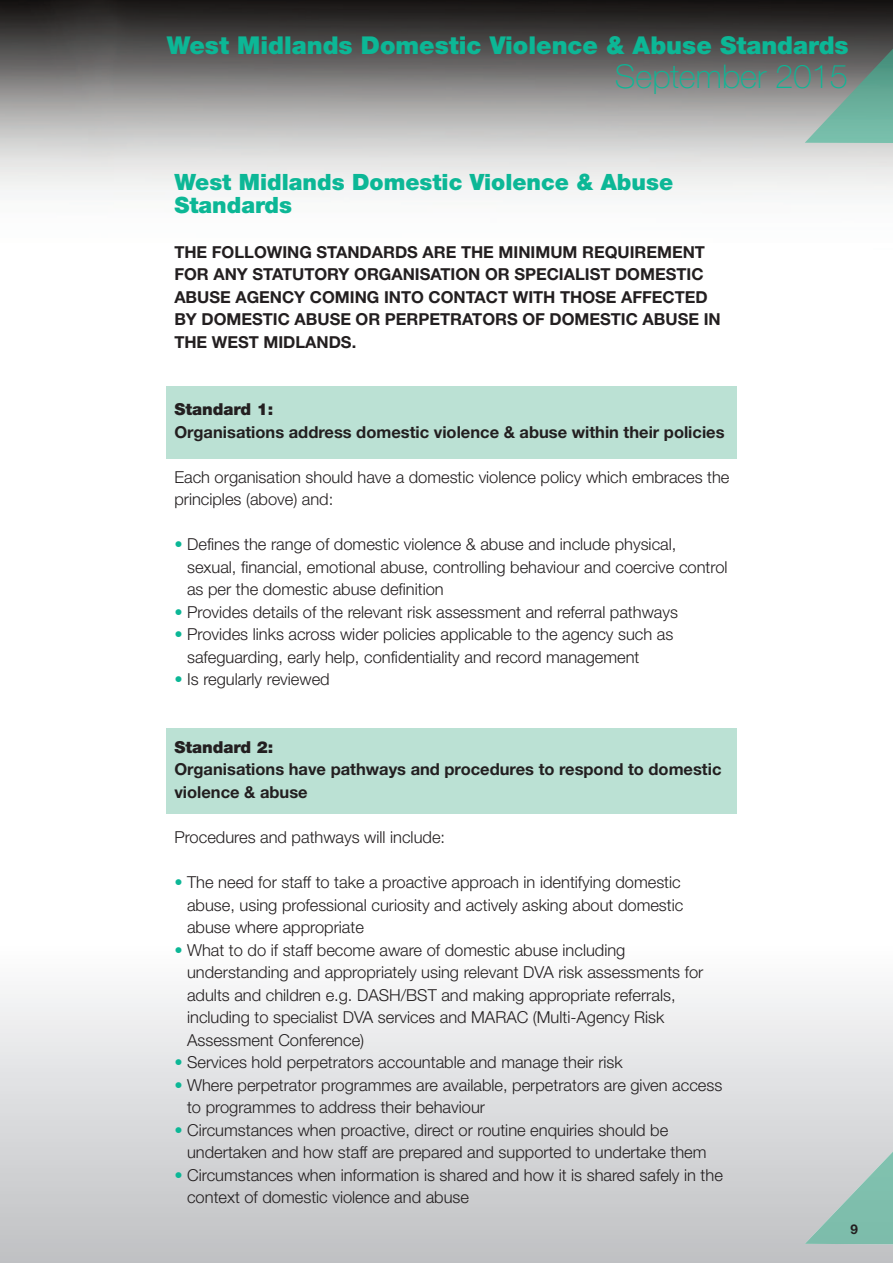
<style>
.page{position:relative;width:893px;height:1263px;background:#fff}
.page>*{position:absolute;margin:0;border:0;box-sizing:border-box;transform-origin:0 0}
.t1{font:100 32.7px "Helvetica Neue LT";color:#0cb796}
.t2{font:900 24.6px "Helvetica Neue LT";color:#0cb796}
.t3{font:900 22.5px/22.5px "Helvetica Neue LT";color:#0cb796}
.t4{font:300 16.5px/22.5px "Helvetica Neue LT";color:#231f20}
.t5{font:700 16.5px/22.5px "Helvetica Neue LT";color:#231f20}
.t6{font:900 16.5px "Helvetica Neue LT";color:#231f20}
.t7{font:700 13.5px "Helvetica Neue LT";color:#231f20}
.s1{color:#0cb796}
</style>
<div class="page">
<img style="left:0;top:0;width:893px;height:195px">
<div style="left:166px;top:386px;width:571px;height:73px;background:#bbe1d4"></div>
<div style="left:166px;top:728px;width:571px;height:85px;background:#bbe1d4"></div>
<img style="left:805px;top:1151px;width:88px;height:93px">
<img style="left:805px;top:48px;width:88px;height:95px">
<h2 class="t2" style="left:167px;top:36px;width:683px">West Midlands Domestic Violence &amp; Abuse Standards</h2>
<h1 class="t1" style="left:615px;top:65px;width:235px">September 2015</h1>
<h3 class="t3" style="left:174px;top:173px;width:500px">West Midlands Domestic Violence &amp; Abuse<br>Standards</h3>
<p class="t5" style="left:174px;top:242px;width:548px">THE FOLLOWING STANDARDS ARE THE MINIMUM REQUIREMENT FOR ANY STATUTORY ORGANISATION OR SPECIALIST DOMESTIC ABUSE AGENCY COMING INTO CONTACT WITH THOSE AFFECTED BY DOMESTIC ABUSE OR PERPETRATORS OF DOMESTIC ABUSE IN THE WEST MIDLANDS.</p>
<p class="t6" style="left:174px;top:404px;width:100px">Standard 1:</p>
<p class="t5" style="left:174px;top:422px;width:552px">Organisations address domestic violence &amp; abuse within their policies</p>
<p class="t4" style="left:174px;top:467px;width:557px">Each organisation should have a domestic violence policy which embraces the principles (above) and:</p>
<p class="t4" style="left:187px;top:535px;width:542px;text-indent:-13px"><span class="s1">•</span> Defines the range of domestic violence &amp; abuse and include physical, sexual, financial, emotional abuse, controlling behaviour and coercive control as per the domestic abuse definition</p>
<p class="t4" style="left:174px;top:602px;width:505px"><span class="s1">•</span> Provides details of the relevant risk assessment and referral pathways</p>
<p class="t4" style="left:187px;top:625px;width:488px;text-indent:-13px"><span class="s1">•</span> Provides links across wider policies applicable to the agency such as safeguarding, early help, confidentiality and record management</p>
<p class="t4" style="left:174px;top:670px;width:157px"><span class="s1">•</span> Is regularly reviewed</p>
<p class="t6" style="left:174px;top:741px;width:100px">Standard 2:</p>
<p class="t5" style="left:174px;top:760px;width:549px">Organisations have pathways and procedures to respond to domestic violence &amp; abuse</p>
<p class="t4" style="left:174px;top:827px;width:272px">Procedures and pathways will include:</p>
<p class="t4" style="left:187px;top:872px;width:498px;text-indent:-13px"><span class="s1">•</span> The need for staff to take a proactive approach in identifying domestic abuse, using professional curiosity and actively asking about domestic abuse where appropriate</p>
<p class="t4" style="left:187px;top:940px;width:518px;text-indent:-13px"><span class="s1">•</span> What to do if staff become aware of domestic abuse including understanding and appropriately using relevant DVA risk assessments for adults and children e.g. DASH/BST and making appropriate referrals, including to specialist DVA services and MARAC (Multi-Agency Risk Assessment Conference)</p>
<p class="t4" style="left:174px;top:1052px;width:450px"><span class="s1">•</span> Services hold perpetrators accountable and manage their risk</p>
<p class="t4" style="left:187px;top:1075px;width:537px;text-indent:-13px"><span class="s1">•</span> Where perpetrator programmes are available, perpetrators are given access to programmes to address their behaviour</p>
<p class="t4" style="left:187px;top:1120px;width:521px;text-indent:-13px"><span class="s1">•</span> Circumstances when proactive, direct or routine enquiries should be undertaken and how staff are prepared and supported to undertake them</p>
<p class="t4" style="left:187px;top:1165px;width:537px;text-indent:-13px"><span class="s1">•</span> Circumstances when information is shared and how it is shared safely in the context of domestic violence and abuse</p>
<p class="t7" style="left:850px;top:1225px;width:9px">9</p>
</div>
